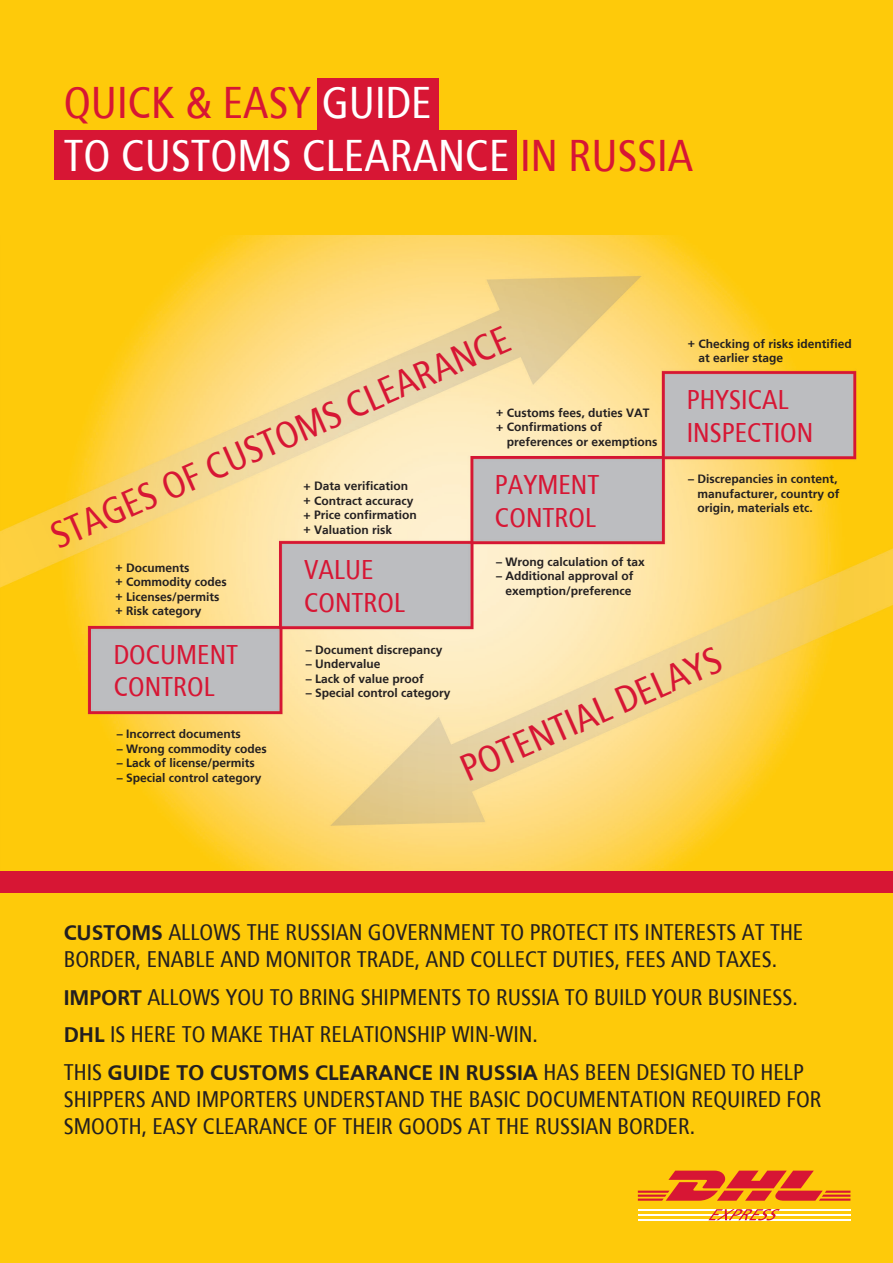
<style>
.page{position:relative;width:893px;height:1263px;background:#feca0a}
.page>*{position:absolute;margin:0;border:0;box-sizing:border-box;transform-origin:0 0}
.t1{font:condensed 44.25px "Frutiger LTCYR";color:#fff}
.t2{font:condensed 44.25px "Frutiger LTCYR";color:#d71634}
.t3{font:condensed 37.5px "Frutiger LTCYR";color:#d71634}
.t4{font:condensed 27px "Frutiger LTCYR";color:#d71634}
.t5{font:condensed 22.5px/27px "Frutiger LTCYR";color:#231f20}
.t6{font:700 21px "Frutiger LTCYR";color:#231f20}
.t7{font:700 12px/14.4px "Frutiger LTCYR";color:#231f20}
.s1{color:#fff}
.s2{color:#d71634}
.s3{font-weight:700;font-stretch:normal;font-size:21px}
.s4{font-weight:400;font-stretch:condensed;font-size:22.5px}
</style>
<div class="page">
<svg style="left:638px;top:1170px;width:212px;height:31px"></svg>
<hr style="left:638px;top:1219px;width:212px;height:1px;background:#fff">
<hr style="left:638px;top:1209px;width:212px;height:1px;background:#fff">
<hr style="left:638px;top:1214px;width:212px;height:1px;background:#fff">
<svg style="left:708px;top:1209px;width:72px;height:11px"></svg>
<img style="left:0;top:235px;width:893px;height:636px">
<div style="left:0;top:872px;width:893px;height:21px;background:#d71634"></div>
<div style="left:317px;top:78px;width:121px;height:53px;background:#d71634"></div>
<div style="left:54px;top:130px;width:462px;height:50px;background:#d71634"></div>
<p class="t2" style="left:64px;top:79px;width:369px">QUICK &amp; EASY <span class="s1">GUIDE</span></p>
<p class="t1" style="left:64px;top:133px;width:631px">TO CUSTOMS CLEARANCE <span class="s2">IN RUSSIA</span></p>
<p class="t3" style="left:45px;top:520px;width:499px;rotate:-24deg">STAGES OF CUSTOMS CLEARANCE</p>
<p class="t7" style="left:496px;top:406px;width:155px">+ Customs fees, duties VAT</p>
<p class="t7" style="left:507px;top:420px;width:152px;text-indent:-11px">+ Confirmations of preferences or exemptions</p>
<p class="t4" style="left:495px;top:471px;width:106px">PAYMENT</p>
<p class="t4" style="left:495px;top:503px;width:103px">CONTROL</p>
<p class="t7" style="left:304px;top:479px;width:106px">+ Data verification</p>
<p class="t7" style="left:304px;top:494px;width:111px">+ Contract accuracy</p>
<p class="t7" style="left:304px;top:508px;width:115px">+ Price confirmation</p>
<p class="t7" style="left:304px;top:522px;width:90px">+ Valuation risk</p>
<p class="t7" style="left:116px;top:560px;width:75px">+ Documents</p>
<p class="t7" style="left:116px;top:575px;width:113px">+ Commodity codes</p>
<p class="t7" style="left:116px;top:589px;width:105px">+ Licenses/permits</p>
<p class="t7" style="left:116px;top:604px;width:87px">+ Risk category</p>
<p class="t4" style="left:304px;top:556px;width:71px">VALUE</p>
<p class="t4" style="left:304px;top:588px;width:103px">CONTROL</p>
<p class="t7" style="left:496px;top:555px;width:150px">– Wrong calculation of tax</p>
<p class="t7" style="left:496px;top:569px;width:139px;text-align:right">– Additional approval of exemption/preference</p>
<p class="t7" style="left:698px;top:337px;width:155px;text-indent:-11px">+ Checking of risks identified at earlier stage</p>
<p class="t4" style="left:687px;top:386px;width:103px">PHYSICAL</p>
<p class="t4" style="left:687px;top:418px;width:128px">INSPECTION</p>
<p class="t7" style="left:697px;top:472px;width:144px;text-indent:-9px">– Discrepancies in content, manufacturer, country of origin, materials etc.</p>
<p class="t4" style="left:114px;top:640px;width:126px">DOCUMENT</p>
<p class="t4" style="left:114px;top:672px;width:103px">CONTROL</p>
<p class="t7" style="left:117px;top:727px;width:125px">– Incorrect documents</p>
<p class="t7" style="left:117px;top:741px;width:152px">– Wrong commodity codes</p>
<p class="t7" style="left:117px;top:756px;width:140px">– Lack of license/permits</p>
<p class="t7" style="left:117px;top:770px;width:146px">– Special control category</p>
<p class="t7" style="left:306px;top:643px;width:138px">– Document discrepancy</p>
<p class="t7" style="left:306px;top:657px;width:76px">– Undervalue</p>
<p class="t7" style="left:306px;top:671px;width:120px">– Lack of value proof</p>
<p class="t7" style="left:306px;top:686px;width:146px">– Special control category</p>
<p class="t3" style="left:455px;top:753px;width:283px;rotate:-24deg">POTENTIAL DELAYS</p>
<p class="t5" style="left:64px;top:919px;width:741px"><span class="s3">CUSTOMS</span> ALLOWS THE RUSSIAN GOVERNMENT TO PROTECT ITS INTERESTS AT THE<br>BORDER, ENABLE AND MONITOR TRADE, AND COLLECT DUTIES, FEES AND TAXES.</p>
<p class="t5" style="left:64px;top:984px;width:735px"><span class="s3">IMPORT</span> ALLOWS YOU TO BRING SHIPMENTS TO RUSSIA TO BUILD YOUR BUSINESS.</p>
<p class="t5" style="left:64px;top:1022px;width:476px"><span class="s3">DHL</span> IS HERE TO MAKE THAT RELATIONSHIP WIN-WIN.</p>
<p class="t6" style="left:64px;top:1061px;width:742px"><span class="s4">THIS</span> GUIDE TO CUSTOMS CLEARANCE IN RUSSIA <span class="s4">HAS BEEN DESIGNED TO HELP</span></p>
<p class="t5" style="left:64px;top:1086px;width:759px">SHIPPERS AND IMPORTERS UNDERSTAND THE BASIC DOCUMENTATION REQUIRED FOR<br>SMOOTH, EASY CLEARANCE OF THEIR GOODS AT THE RUSSIAN BORDER.</p>
</div>
